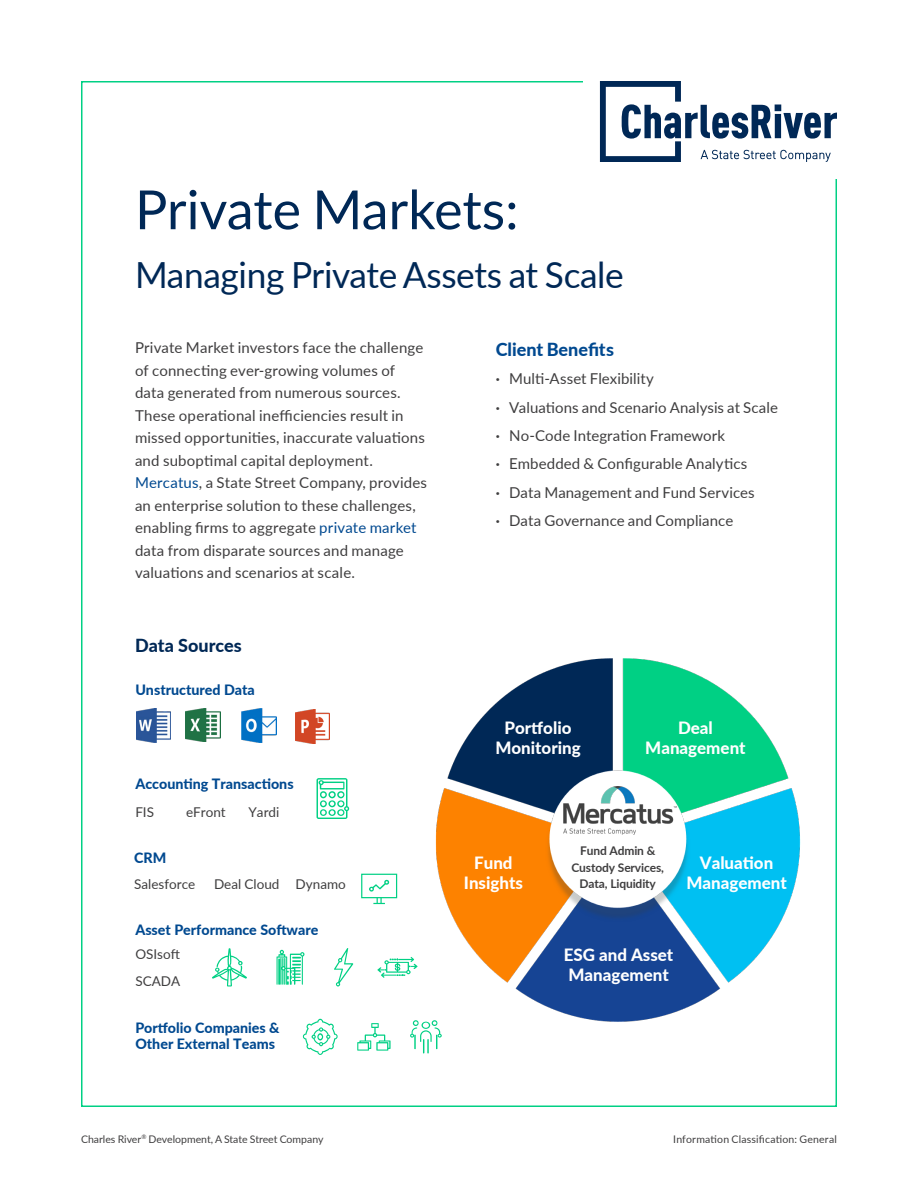
<style>
.page{position:relative;width:918px;height:1188px;background:#fff}
.page>*{position:absolute;margin:0;border:0;box-sizing:border-box;transform-origin:0 0}
.Headline{font:54px "Lato";letter-spacing:-.005em;color:#002856}
.Subheadline{font:36px "Lato";letter-spacing:-.01em;color:#002856}
.Bullet_List{font:800 18px "Lato";color:#004990}
.Sub_Paragraph_Header{font:800 18px "Lato";color:#002856}
.Sub_Paragraph_Header-2{font:800 16.95px/20px "Lato";color:#fff;text-align:center}
.Body_Copy{font:15px/22.5px "Lato";letter-spacing:.01em;color:#3f3e3f}
.Sub_Paragraph_Header-3{font:800 14.25px/16.5px "Lato";color:#004990}
.Sub_Paragraph_Header-4{font:13.5px "Lato";color:#3f3e3f}
.Sub_Paragraph_Header-5{font:700 12px/16.5px "Lato";letter-spacing:-.01em;color:#3f3e3f;text-align:center}
.t1{font:10.5px "Lato";color:#3f3e3f}
.t2{font:10.5px "Lato";letter-spacing:.02em;color:#3f3e3f}
.s1{color:#004990}
.s2{font-weight:700}
</style>
<div class="page">
<svg style="left:212px;top:948px;width:35px;height:38px"></svg>
<svg style="left:277px;top:950px;width:27px;height:35px"></svg>
<svg style="left:334px;top:948px;width:19px;height:38px"></svg>
<svg style="left:377px;top:957px;width:41px;height:21px"></svg>
<svg style="left:303px;top:1019px;width:35px;height:36px"></svg>
<svg style="left:357px;top:1023px;width:34px;height:28px"></svg>
<svg style="left:410px;top:1020px;width:32px;height:34px"></svg>
<img style="left:426px;top:658px;width:375px;height:374px">
<img style="left:564px;top:786px;width:112px;height:48px">
<img style="left:295px;top:710px;width:34px;height:33px">
<img style="left:186px;top:708px;width:34px;height:33px">
<img style="left:136px;top:708px;width:34px;height:34px">
<img style="left:242px;top:709px;width:34px;height:33px">
<div style="left:361px;top:874px;width:36px;height:24px;border:1px solid #00d084"></div>
<svg style="left:373px;top:898px;width:12px;height:6px"></svg>
<svg style="left:369px;top:880px;width:20px;height:12px"></svg>
<svg style="left:317px;top:778px;width:32px;height:41px"></svg>
<svg style="left:600px;top:81px;width:237px;height:81px"></svg>
<p class="Headline" style="left:135px;top:171px;width:385px">Private Markets:</p>
<p class="Subheadline" style="left:135px;top:249px;width:490px">Managing Private Assets at Scale</p>
<p class="Body_Copy" style="left:135px;top:336px;width:294px">Private Market investors face the challenge of connecting ever-growing volumes of data generated from numerous sources.<br>These operational inefficiencies result in missed opportunities, inaccurate valuations and suboptimal capital deployment.<br><span class="s1">Mercatus</span>, a State Street Company, provides an enterprise solution to these challenges, enabling firms to aggregate <span class="s1">private market </span>data from disparate sources and manage valuations and scenarios at scale.</p>
<p class="Sub_Paragraph_Header" style="left:135px;top:632px;width:108px">Data Sources</p>
<p class="Sub_Paragraph_Header-3" style="left:135px;top:681px;width:121px">Unstructured Data</p>
<p class="Sub_Paragraph_Header-3" style="left:135px;top:775px;width:160px">Accounting Transactions</p>
<p class="Sub_Paragraph_Header-4" style="left:135px;top:802px;width:20px">FIS</p>
<p class="Sub_Paragraph_Header-4" style="left:186px;top:802px;width:41px">eFront</p>
<p class="Sub_Paragraph_Header-4" style="left:249px;top:802px;width:32px">Yardi</p>
<p class="Sub_Paragraph_Header-3" style="left:134px;top:849px;width:34px">CRM</p>
<p class="Sub_Paragraph_Header-4" style="left:134px;top:874px;width:63px">Salesforce</p>
<p class="Sub_Paragraph_Header-4" style="left:214px;top:874px;width:67px">Deal Cloud</p>
<p class="Sub_Paragraph_Header-4" style="left:296px;top:874px;width:52px">Dynamo</p>
<p class="Sub_Paragraph_Header-3" style="left:135px;top:921px;width:185px">Asset Performance Software</p>
<p class="Sub_Paragraph_Header-4" style="left:135px;top:944px;width:46px">OSIsoft</p>
<p class="Sub_Paragraph_Header-4" style="left:135px;top:972px;width:46px">SCADA</p>
<p class="Sub_Paragraph_Header-3" style="left:135px;top:1019px;width:146px">Portfolio Companies &amp;<br>Other External Teams</p>
<p class="Bullet_List" style="left:496px;top:336px;width:120px">Client Benefits</p>
<p class="Body_Copy" style="left:496px;top:367px;width:160px"><span class="s2">·</span> Multi-Asset Flexibility</p>
<p class="Body_Copy" style="left:496px;top:395px;width:284px"><span class="s2">·</span> Valuations and Scenario Analysis at Scale</p>
<p class="Body_Copy" style="left:496px;top:424px;width:231px"><span class="s2">·</span> No-Code Integration Framework</p>
<p class="Body_Copy" style="left:496px;top:452px;width:253px"><span class="s2">·</span> Embedded &amp; Configurable Analytics</p>
<p class="Body_Copy" style="left:496px;top:480px;width:260px"><span class="s2">·</span> Data Management and Fund Services</p>
<p class="Body_Copy" style="left:496px;top:509px;width:239px"><span class="s2">·</span> Data Governance and Compliance</p>
<p class="Sub_Paragraph_Header-2" style="left:495px;top:717px;width:87px">Portfolio<br>Monitoring</p>
<p class="Sub_Paragraph_Header-2" style="left:645px;top:717px;width:102px">Deal<br>Management</p>
<p class="Sub_Paragraph_Header-2" style="left:464px;top:852px;width:61px">Fund<br>Insights</p>
<p class="Sub_Paragraph_Header-5" style="left:571px;top:842px;width:94px">Fund Admin &amp;<br>Custody Services,<br>Data, Liquidity</p>
<p class="Sub_Paragraph_Header-2" style="left:686px;top:852px;width:102px">Valuation<br>Management</p>
<p class="Sub_Paragraph_Header-2" style="left:564px;top:944px;width:111px;text-align:left">ESG and Asset<br>Management</p>
<p class="t1" style="left:81px;top:1132px;width:244px">Charles River<sup>®</sup> Development, A State Street Company</p>
<p class="t2" style="left:673px;top:1132px;width:165px">Information Classification: General</p>
</div>
